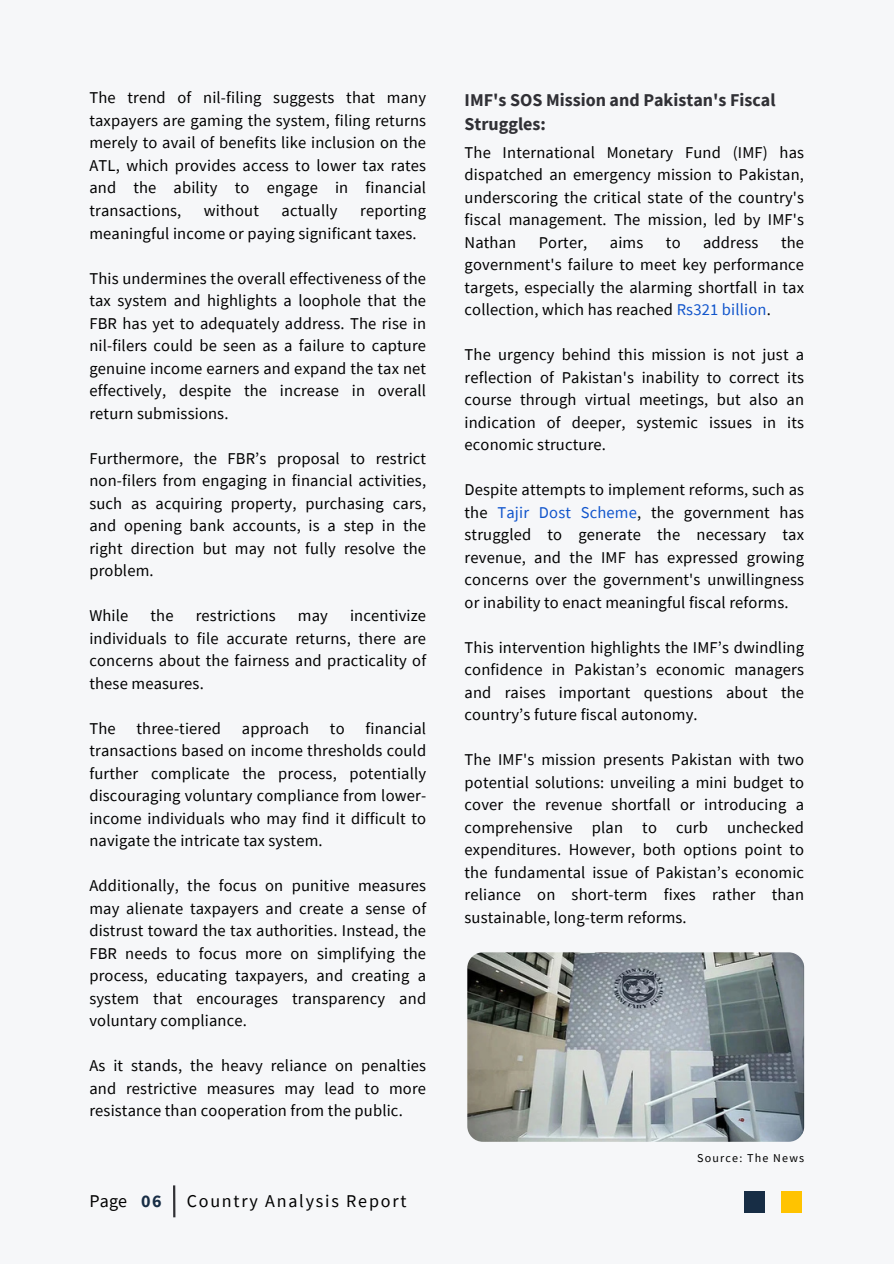
<style>
.page{position:relative;width:894px;height:1264px;background:#fff}
.page>*{position:absolute;margin:0;border:0;box-sizing:border-box;transform-origin:0 0}
.t1{font:700 18px/24.8px "Source Sans Pro";color:#303035}
.t2{font:18px "Source Sans Pro";letter-spacing:.1em;color:#000}
.t3{font:700 18px "Source Sans Pro";color:#172d45}
.t4{font:16.5px/22.5px "Source Sans Pro";letter-spacing:.01em;color:#000;text-align:justify}
.t5{font:12px "Source Sans Pro";letter-spacing:.1em;color:#000}
.s1{color:#15c}
</style>
<div class="page">
<div style="left:0;top:0;width:893px;height:1263px;background:#f6f7f9"></div>
<hr style="left:173px;top:1185px;width:2px;height:32px;background:#303035">
<div style="left:743px;top:1190px;width:21px;height:22px;background:#172d45"></div>
<div style="left:781px;top:1190px;width:20px;height:22px;background:#ffc300"></div>
<img style="left:467px;top:952px;width:337px;height:189px">
<h2 class="t4" style="left:89px;top:86px;width:338px">The trend of nil-filing suggests that many taxpayers are gaming the system, filing returns merely to avail of benefits like inclusion on the ATL, which provides access to lower tax rates and the ability to engage in financial transactions,</h2>
<h2 class="t4" style="left:204px;top:199px;width:56px">without</h2>
<h2 class="t4" style="left:281px;top:199px;width:57px">actually</h2>
<h2 class="t4" style="left:89px;top:199px;width:338px;text-indent:271px">reporting meaningful income or paying significant taxes.</h2>
<h2 class="t4" style="left:89px;top:266px;width:338px">This undermines the overall effectiveness of the tax system and highlights a loophole that the FBR has yet to adequately address. The rise in nil-filers could be seen as a failure to capture genuine income earners and expand the tax net effectively, despite the increase in overall return submissions.</h2>
<h2 class="t4" style="left:89px;top:446px;width:338px">Furthermore, the FBR’s proposal to restrict non-filers from engaging in financial activities, such as acquiring property, purchasing cars, and opening bank accounts, is a step in the right direction but may not fully resolve the problem.</h2>
<h2 class="t4" style="left:89px;top:604px;width:41px">While</h2>
<h2 class="t4" style="left:150px;top:604px;width:25px">the</h2>
<h2 class="t4" style="left:196px;top:604px;width:81px">restrictions</h2>
<h2 class="t4" style="left:298px;top:604px;width:32px">may</h2>
<h2 class="t4" style="left:89px;top:604px;width:338px;text-indent:261px">incentivize individuals to file accurate returns, there are concerns about the fairness and practicality of these measures.</h2>
<h2 class="t4" style="left:89px;top:716px;width:28px">The</h2>
<h2 class="t4" style="left:136px;top:716px;width:86px">three-tiered</h2>
<h2 class="t4" style="left:242px;top:716px;width:69px">approach</h2>
<h2 class="t4" style="left:330px;top:716px;width:16px">to</h2>
<h2 class="t4" style="left:89px;top:716px;width:338px;text-indent:276px">financial transactions based on income thresholds could further complicate the process, potentially discouraging voluntary compliance from lower&shy;income individuals who may find it difficult to navigate the intricate tax system.</h2>
<p class="t4" style="left:89px;top:874px;width:338px">Additionally, the focus on punitive measures may alienate taxpayers and create a sense of distrust toward the tax authorities. Instead, the FBR needs to focus more on simplifying the process, educating taxpayers, and creating a system that encourages transparency and voluntary compliance.</p>
<h2 class="t4" style="left:89px;top:1054px;width:338px">As it stands, the heavy reliance on penalties and restrictive measures may lead to more resistance than cooperation from the public.</h2>
<h2 class="t2" style="left:89px;top:1189px;width:39px">Page</h2>
<h2 class="t3" style="left:141px;top:1189px;width:22px">06</h2>
<h2 class="t2" style="left:187px;top:1189px;width:221px">Country Analysis Report</h2>
<h1 class="t1" style="left:464px;top:87px;width:312px">IMF's SOS Mission and Pakistan's Fiscal<br>Struggles:</h1>
<h2 class="t4" style="left:464px;top:140px;width:341px">The International Monetary Fund (IMF) has dispatched an emergency mission to Pakistan, underscoring the critical state of the country's fiscal management. The mission, led by IMF's Nathan</h2>
<h2 class="t4" style="left:464px;top:230px;width:341px;text-indent:316px">the government's failure to meet key performance targets, especially the alarming shortfall in tax collection, which has reached <span class="s1">Rs321 billion</span>.</h2>
<h2 class="t4" style="left:464px;top:343px;width:341px">The urgency behind this mission is not just a reflection of Pakistan's inability to correct its course through virtual meetings, but also an indication of deeper, systemic issues in its economic structure.</h2>
<h2 class="t4" style="left:464px;top:478px;width:341px">Despite attempts to implement reforms, such as the <span class="s1">Tajir Dost Scheme</span>, the government has struggled to generate the necessary tax revenue, and the IMF has expressed growing concerns over the government's unwillingness or inability to enact meaningful fiscal reforms.</h2>
<h2 class="t4" style="left:464px;top:635px;width:341px">This intervention highlights the IMF’s dwindling confidence in Pakistan’s economic managers and raises important questions about the country’s future fiscal autonomy.</h2>
<h2 class="t4" style="left:464px;top:748px;width:341px">The IMF's mission presents Pakistan with two potential solutions: unveiling a mini budget to cover the revenue shortfall or introducing a comprehensive plan to curb unchecked expenditures. However, both options point to the fundamental issue of Pakistan’s economic reliance on short-term fixes rather than sustainable, long-term reforms.</h2>
<h2 class="t4" style="left:538px;top:230px;width:50px">Porter,</h2>
<h2 class="t4" style="left:609px;top:230px;width:35px">aims</h2>
<h2 class="t4" style="left:665px;top:230px;width:16px">to</h2>
<h2 class="t4" style="left:703px;top:230px;width:57px">address</h2>
<p class="t5" style="left:697px;top:1150px;width:109px">Source: The News</p>
</div>
